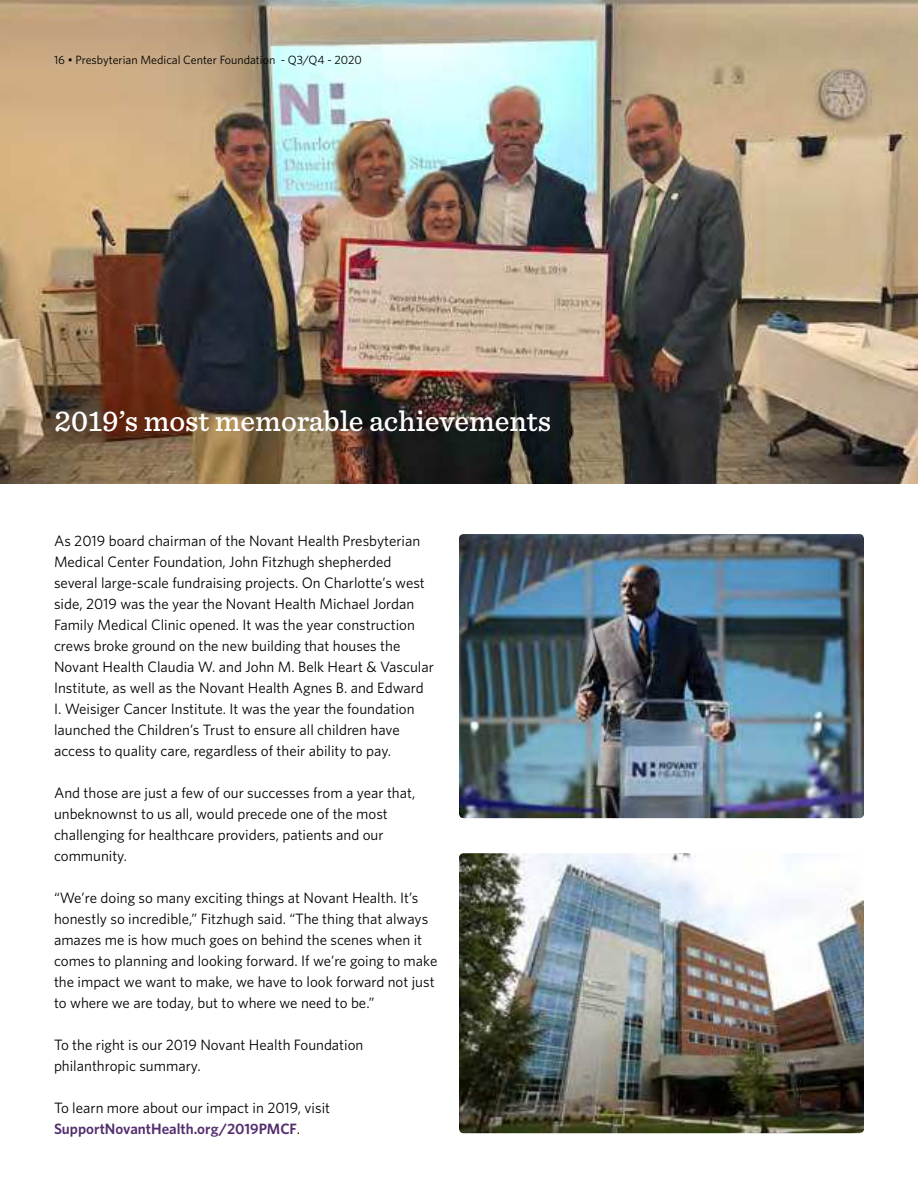
<style>
.page{position:relative;width:918px;height:1188px;background:#fff}
.page>*{position:absolute;margin:0;border:0;box-sizing:border-box;transform-origin:0 0}
.t1{font:500 30px "Sentinel";color:#fff}
.t2{font:15px/21px "Whitney";color:#000}
.t3{font:12px "Whitney";color:#000}
.s1{font-weight:600;color:#532d6d}
</style>
<div class="page">
<img style="left:0;top:0;width:918px;height:483px">
<img style="left:459px;top:534px;width:405px;height:284px">
<img style="left:459px;top:853px;width:405px;height:280px">
<p class="t3" style="left:54px;top:54px;width:310px">16 • Presbyterian Medical Center Foundation - Q3/Q4 - 2020</p>
<h1 class="t1" style="left:54px;top:406px;width:499px">2019’s most memorable achievements</h1>
<p class="t2" style="left:54px;top:531px;width:381px">As 2019 board chairman of the Novant Health Presbyterian Medical Center Foundation, John Fitzhugh shepherded several large-scale fundraising projects. On Charlotte’s west side, 2019 was the year the Novant Health Michael Jordan Family Medical Clinic opened. It was the year construction crews broke ground on the new building that houses the Novant Health Claudia W. and John M. Belk Heart &amp; Vascular Institute, as well as the Novant Health Agnes B. and Edward I. Weisiger Cancer Institute. It was the year the foundation launched the Children’s Trust to ensure all children have access to quality care, regardless of their ability to pay.</p>
<p class="t2" style="left:54px;top:783px;width:363px">And those are just a few of our successes from a year that, unbeknownst to us all, would precede one of the most challenging for healthcare providers, patients and our community.</p>
<p class="t2" style="left:54px;top:888px;width:385px">“We’re doing so many exciting things at Novant Health. It’s honestly so incredible,” Fitzhugh said. “The thing that always amazes me is how much goes on behind the scenes when it comes to planning and looking forward. If we’re going to make the impact we want to make, we have to look forward not just to where we are today, but to where we need to be.”</p>
<p class="t2" style="left:54px;top:1035px;width:311px">To the right is our 2019 Novant Health Foundation philanthropic summary.</p>
<p class="t2" style="left:54px;top:1098px;width:278px">To learn more about our impact in 2019, visit<br><span class="s1">SupportNovantHealth.org/2019PMCF</span>.</p>
</div>
